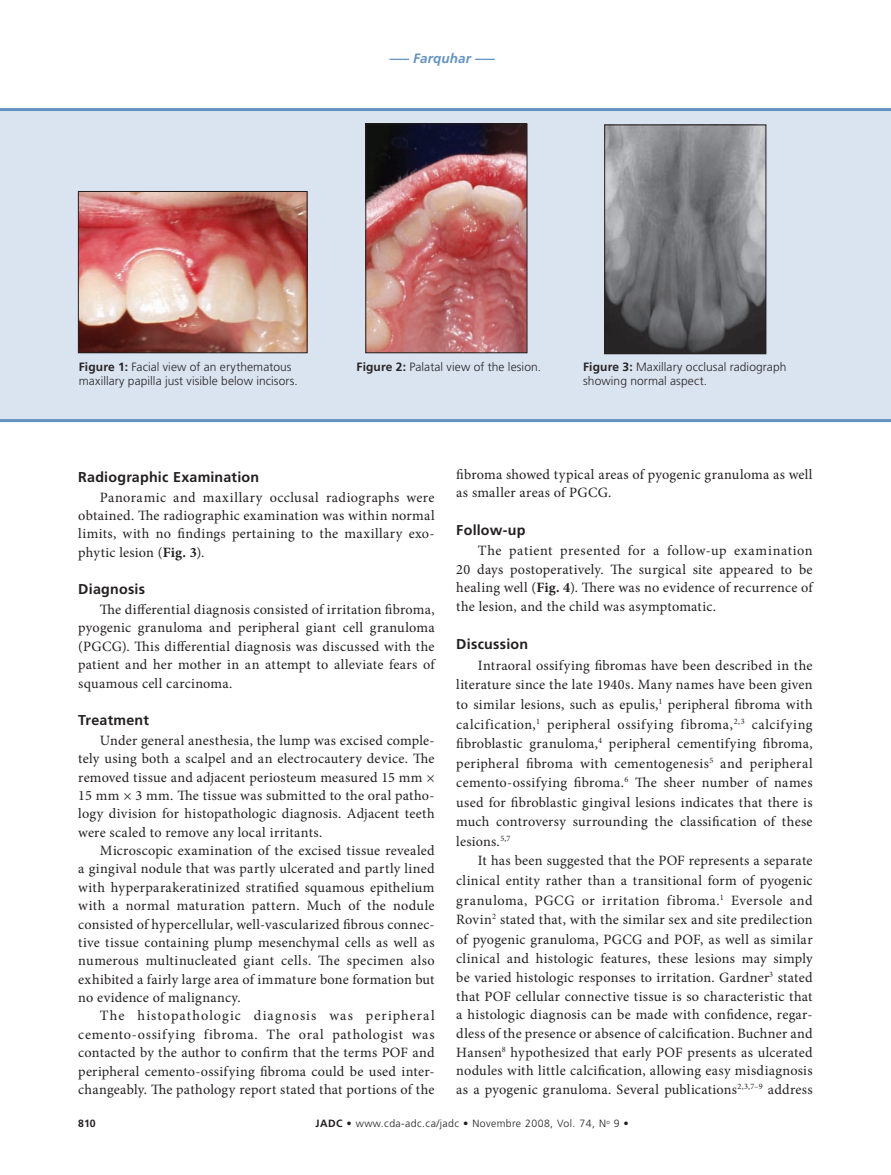
<style>
.page{position:relative;width:891px;height:1175px;background:#fff}
.page>*{position:absolute;margin:0;border:0;box-sizing:border-box;transform-origin:0 0}
.t1{font:14.25px/18.3px "Minion Pro";letter-spacing:.015em;color:#231f20;text-align:justify}
.t2{font:700 14.25px "Frutiger LT Std";letter-spacing:.015em;color:#231f20}
.t3{font:italic 700 13.5px "Frutiger LT Std";letter-spacing:.01em;color:#6392c1}
.t4{font:300 12px/14.4px "Frutiger LT Std";letter-spacing:.01em;color:#262324}
.t5{font:300 10.5px "Frutiger LT Std";letter-spacing:.04em;color:#231f20}
.t6{font:700 10.5px "Frutiger LT Std";color:#231f20}
.s1{font-weight:700}
</style>
<div class="page">
<div style="left:0;top:108px;width:891px;height:314px;background:#dae3f0"></div>
<img style="left:367px;top:126px;width:158px;height:225px">
<div style="left:365px;top:124px;width:162px;height:229px;border:1px solid #231f20"></div>
<img style="left:606px;top:126px;width:158px;height:226px">
<div style="left:604px;top:124px;width:162px;height:230px;border:1px solid #231f20"></div>
<img style="left:80px;top:193px;width:226px;height:158px">
<div style="left:78px;top:191px;width:230px;height:162px;border:1px solid #231f20"></div>
<p class="t3" style="left:389px;top:50px;width:107px">––– Farquhar –––</p>
<p class="t4" style="left:79px;top:360px;width:221px"><span class="s1">Figure 1:</span> Facial view of an erythematous maxillary papilla just visible below incisors.</p>
<p class="t4" style="left:357px;top:360px;width:186px"><span class="s1">Figure 2:</span> Palatal view of the lesion.</p>
<p class="t4" style="left:583px;top:360px;width:205px"><span class="s1">Figure 3:</span> Maxillary occlusal radiograph showing normal aspect.</p>
<p class="t2" style="left:78px;top:468px;width:182px">Radiographic Examination</p>
<p class="t1" style="left:78px;top:488px;width:358px;text-indent:22px">Panoramic and maxillary occlusal radiographs were obtained. The radiographic examination was within normal limits, with no findings pertaining to the maxillary exo&shy;phytic lesion (<span class="s1">Fig. 3</span>).</p>
<p class="t2" style="left:78px;top:581px;width:68px">Diagnosis</p>
<p class="t1" style="left:78px;top:600px;width:358px;text-indent:22px">The differential diagnosis consisted of irritation fibroma, pyogenic granuloma and peripheral giant cell granuloma (PGCG). This differential diagnosis was discussed with the patient and her mother in an attempt to alleviate fears of squamous cell carcinoma.</p>
<p class="t2" style="left:78px;top:711px;width:72px">Treatment</p>
<p class="t1" style="left:78px;top:731px;width:358px;text-indent:22px">Under general anesthesia, the lump was excised comple&shy;tely using both a scalpel and an electrocautery device. The removed tissue and adjacent periosteum measured 15 mm × 15 mm × 3 mm. The tissue was submitted to the oral patho&shy;logy division for histopathologic diagnosis. Adjacent teeth were scaled to remove any local irritants.</p>
<p class="t1" style="left:78px;top:841px;width:358px;text-indent:22px">Microscopic examination of the excised tissue revealed a gingival nodule that was partly ulcerated and partly lined with hyperparakeratinized stratified squamous epithelium with a normal maturation pattern. Much of the nodule consisted of hypercellular, well-vascularized fibrous connec&shy;tive tissue containing plump mesenchymal cells as well as numerous multinucleated giant cells. The specimen also exhibited a fairly large area of immature bone formation but no evidence of malignancy.</p>
<p class="t1" style="left:78px;top:1006px;width:358px;text-indent:22px">The histopathologic diagnosis was peripheral cemento-ossifying fibroma. The oral pathologist was contacted by the author to confirm that the terms POF and peripheral cemento-ossifying fibroma could be used inter&shy;changeably. The pathology report stated that portions of the</p>
<p class="t1" style="left:456px;top:465px;width:358px">fibroma showed typical areas of pyogenic granuloma as well as smaller areas of PGCG.</p>
<p class="t2" style="left:456px;top:522px;width:71px">Follow-up</p>
<p class="t1" style="left:456px;top:541px;width:358px;text-indent:22px">The patient presented for a follow-up examination 20 days postoperatively. The surgical site appeared to be healing well (<span class="s1">Fig. 4</span>). There was no evidence of recurrence of the lesion, and the child was asymptomatic.</p>
<p class="t2" style="left:456px;top:635px;width:73px">Discussion</p>
<p class="t1" style="left:456px;top:655px;width:358px;line-height:19.5px;text-indent:22px">Intraoral ossifying fibromas have been described in the literature since the late 1940s. Many names have been given to similar lesions, such as epulis,<sup>1</sup> peripheral fibroma with calcification,<sup>1</sup> peripheral ossifying fibroma,<sup>2,3</sup> calcifying fibroblastic granuloma,<sup>4</sup> peripheral cementifying fibroma, peripheral fibroma with cementogenesis<sup>5</sup> and peripheral cemento-ossifying fibroma.<sup>6</sup> The sheer number of names used for fibroblastic gingival lesions indicates that there is much controversy surrounding the classification of these lesions.<sup>5,7</sup></p>
<p class="t1" style="left:456px;top:851px;width:358px;line-height:19px;text-indent:22px">It has been suggested that the POF represents a separate clinical entity rather than a transitional form of pyogenic granuloma, PGCG or irritation fibroma.<sup>1</sup> Eversole and Rovin<sup>2</sup> stated that, with the similar sex and site predilection of pyogenic granuloma, PGCG and POF, as well as similar clinical and histologic features, these lesions may simply be varied histologic responses to irritation. Gardner<sup>3</sup> stated that POF cellular connective tissue is so characteristic that a histologic diagnosis can be made with confidence, regar&shy;dless of the presence or absence of calcification. Buchner and Hansen<sup>8</sup> hypothesized that early POF presents as ulcerated nodules with little calcification, allowing easy misdiagnosis as a pyogenic granuloma. Several publications<sup>2,3,7–9</sup> address</p>
<p class="t6" style="left:78px;top:1117px;width:19px">810</p>
<p class="t5" style="left:316px;top:1117px;width:315px"><span class="s1">JADC •</span> www.cda-adc.ca/jadc • Novembre 2008, Vol. 74, N<sup>o</sup> 9 •</p>
</div>
